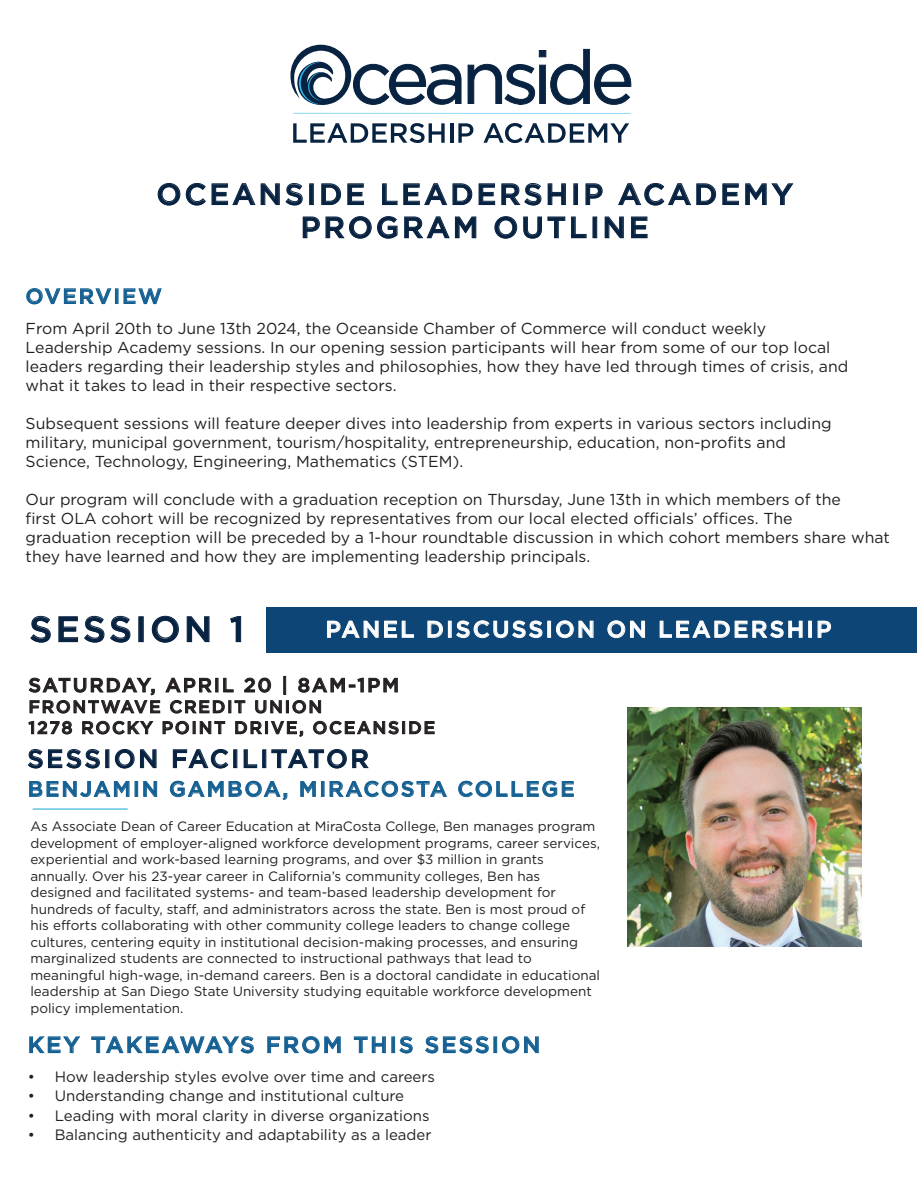
<style>
.page{position:relative;width:918px;height:1188px;background:#fff}
.page>*{position:absolute;margin:0;border:0;box-sizing:border-box;transform-origin:0 0}
.t1{font:500 35.55px "Gotham";letter-spacing:.1em;color:#082341}
.t2{font:500 29.55px/33.2px "Gotham";letter-spacing:.1em;color:#082341;text-align:center}
.t3{font:500 25.5px "Gotham";letter-spacing:.1em;color:#082341}
.t4{font:500 22.95px "Gotham";letter-spacing:.1em;color:#fff}
.t5{font:500 22.5px "Gotham";letter-spacing:.1em;color:#156092}
.t6{font:500 21.15px "Gotham";letter-spacing:.1em;color:#156092}
.t7{font:500 21px "Gotham";letter-spacing:.1em;color:#156092}
.t8{font:500 19.5px "Gotham";letter-spacing:.1em;color:#231f20}
.t9{font:500 17.4px/20.9px "Gotham";letter-spacing:.1em;color:#231f20}
.t10{font:15.9px/19px "Gotham";color:#231f20}
.t11{font:15px "Gotham";color:#231f20}
.t12{font:13.5px/16.5px "Gotham";color:#231f20}
</style>
<div class="page">
<svg style="left:157px;top:183px;width:146px;height:23px"></svg>
<div style="left:309px;top:183px;width:5px;height:22px;border:1px solid #082341"></div>
<svg style="left:321px;top:183px;width:43px;height:23px"></svg>
<svg style="left:382px;top:183px;width:184px;height:23px"></svg>
<div style="left:573px;top:183px;width:5px;height:22px;border:1px solid #082341"></div>
<svg style="left:585px;top:183px;width:18px;height:23px"></svg>
<svg style="left:618px;top:183px;width:121px;height:23px"></svg>
<svg style="left:745px;top:183px;width:49px;height:23px"></svg>
<svg style="left:302px;top:216px;width:96px;height:23px"></svg>
<svg style="left:404px;top:216px;width:73px;height:23px"></svg>
<svg style="left:494px;top:216px;width:93px;height:23px"></svg>
<div style="left:593px;top:217px;width:4px;height:21px;border:1px solid #082341"></div>
<svg style="left:604px;top:216px;width:20px;height:23px"></svg>
<svg style="left:631px;top:216px;width:17px;height:23px"></svg>
<svg style="left:26px;top:288px;width:86px;height:17px"></svg>
<div style="left:115px;top:288px;width:3px;height:16px;border:1px solid #156092"></div>
<svg style="left:123px;top:288px;width:39px;height:16px"></svg>
<img style="left:628px;top:708px;width:234px;height:238px">
<svg style="left:29px;top:1036px;width:52px;height:18px"></svg>
<svg style="left:91px;top:1036px;width:163px;height:18px"></svg>
<svg style="left:267px;top:1036px;width:74px;height:18px"></svg>
<svg style="left:354px;top:1036px;width:32px;height:17px"></svg>
<div style="left:391px;top:1037px;width:4px;height:16px;border:1px solid #156092"></div>
<svg style="left:399px;top:1036px;width:14px;height:18px"></svg>
<svg style="left:425px;top:1036px;width:64px;height:18px"></svg>
<div style="left:494px;top:1037px;width:3px;height:16px;border:1px solid #156092"></div>
<svg style="left:502px;top:1036px;width:37px;height:18px"></svg>
<div style="left:266px;top:607px;width:650px;height:45px;background:#0d4576"></div>
<svg style="left:28px;top:749px;width:72px;height:20px"></svg>
<svg style="left:115px;top:749px;width:42px;height:20px"></svg>
<svg style="left:172px;top:749px;width:57px;height:20px"></svg>
<svg style="left:243px;top:749px;width:15px;height:20px"></svg>
<div style="left:262px;top:749px;width:4px;height:19px;border:1px solid #082341"></div>
<svg style="left:271px;top:749px;width:98px;height:20px"></svg>
<svg style="left:29px;top:781px;width:101px;height:16px"></svg>
<div style="left:135px;top:781px;width:3px;height:16px;border:1px solid #156092"></div>
<svg style="left:143px;top:781px;width:14px;height:16px"></svg>
<svg style="left:170px;top:781px;width:118px;height:19px"></svg>
<svg style="left:300px;top:781px;width:16px;height:16px"></svg>
<div style="left:321px;top:781px;width:3px;height:16px;border:1px solid #156092"></div>
<svg style="left:329px;top:781px;width:118px;height:16px"></svg>
<svg style="left:458px;top:781px;width:116px;height:16px"></svg>
<div style="left:283px;top:676px;width:3px;height:19px;border:1px solid #231f20"></div>
<svg style="left:28px;top:677px;width:370px;height:37px"></svg>
<svg style="left:28px;top:721px;width:44px;height:14px"></svg>
<svg style="left:82px;top:721px;width:72px;height:14px"></svg>
<svg style="left:162px;top:721px;width:63px;height:14px"></svg>
<svg style="left:235px;top:721px;width:68px;height:16px"></svg>
<svg style="left:313px;top:721px;width:122px;height:14px"></svg>
<hr style="left:33px;top:808px;width:95px;height:2px;background:#2db3d1">
<svg style="left:327px;top:620px;width:87px;height:18px"></svg>
<svg style="left:427px;top:621px;width:16px;height:17px"></svg>
<div style="left:448px;top:621px;width:4px;height:17px;border:1px solid #fff"></div>
<svg style="left:456px;top:620px;width:87px;height:18px"></svg>
<div style="left:547px;top:621px;width:4px;height:17px;border:1px solid #fff"></div>
<svg style="left:556px;top:620px;width:38px;height:18px"></svg>
<svg style="left:607px;top:620px;width:38px;height:18px"></svg>
<svg style="left:660px;top:620px;width:143px;height:18px"></svg>
<div style="left:808px;top:621px;width:4px;height:17px;border:1px solid #fff"></div>
<svg style="left:817px;top:621px;width:14px;height:17px"></svg>
<svg style="left:30px;top:615px;width:21px;height:28px"></svg>
<svg style="left:58px;top:615px;width:73px;height:28px"></svg>
<svg style="left:151px;top:615px;width:28px;height:28px"></svg>
<svg style="left:186px;top:616px;width:24px;height:27px"></svg>
<svg style="left:230px;top:616px;width:12px;height:27px"></svg>
<hr style="left:293px;top:113px;width:338px;height:1px;background:#8ed8f6">
<svg style="left:290px;top:44px;width:342px;height:61px"></svg>
<svg style="left:293px;top:123px;width:152px;height:20px"></svg>
<hr style="left:450px;top:123px;width:3px;height:20px;background:#082341">
<svg style="left:458px;top:123px;width:15px;height:20px"></svg>
<svg style="left:484px;top:123px;width:145px;height:20px"></svg>
<h2 class="t2" style="left:156px;top:177px;width:638px">OCEANSIDE LEADERSHIP ACADEMY<br>PROGRAM OUTLINE</h2>
<h3 class="t7" style="left:26px;top:284px;width:138px">OVERVIEW</h3>
<p class="t10" style="left:26px;top:318px;width:824px">From April 20th to June 13th 2024, the Oceanside Chamber of Commerce will conduct weekly Leadership Academy sessions. In our opening session participants will hear from some of our top local leaders regarding their leadership styles and philosophies, how they have led through times of crisis, and what it takes to lead in their respective sectors.</p>
<p class="t10" style="left:26px;top:413px;width:808px">Subsequent sessions will feature deeper dives into leadership from experts in various sectors including military, municipal government, tourism/hospitality, entrepreneurship, education, non-profits and<br>Science, Technology, Engineering, Mathematics (STEM).</p>
<p class="t10" style="left:26px;top:490px;width:866px">Our program will conclude with a graduation reception on Thursday, June 13th in which members of the<br>first OLA cohort will be recognized by representatives from our local elected officials’ offices. The<br>graduation reception will be preceded by a 1-hour roundtable discussion in which cohort members share what they have learned and how they are implementing leadership principals.</p>
<h1 class="t1" style="left:29px;top:609px;width:216px">SESSION 1</h1>
<h3 class="t4" style="left:326px;top:616px;width:507px">PANEL DISCUSSION ON LEADERSHIP</h3>
<p class="t8" style="left:28px;top:674px;width:372px">SATURDAY, APRIL 20 | 8AM-1PM</p>
<p class="t9" style="left:28px;top:696px;width:408px">FRONTWAVE CREDIT UNION<br>1278 ROCKY POINT DRIVE, OCEANSIDE</p>
<h3 class="t3" style="left:27px;top:744px;width:343px">SESSION FACILITATOR</h3>
<h3 class="t6" style="left:28px;top:777px;width:548px">BENJAMIN GAMBOA, MIRACOSTA COLLEGE</h3>
<p class="t12" style="left:30px;top:818px;width:571px">As Associate Dean of Career Education at MiraCosta College, Ben manages program development of employer-aligned workforce development programs, career services, experiential and work-based learning programs, and over $3 million in grants annually. Over his 23-year career in California’s community colleges, Ben has designed and facilitated systems- and team-based leadership development for hundreds of faculty, staff, and administrators across the state. Ben is most proud of his efforts collaborating with other community college leaders to change college cultures, centering equity in institutional decision-making processes, and ensuring marginalized students are connected to instructional pathways that lead to meaningful high-wage, in-demand careers. Ben is a doctoral candidate in educational leadership at San Diego State University studying equitable workforce development policy implementation.</p>
<h3 class="t5" style="left:28px;top:1032px;width:514px">KEY TAKEAWAYS FROM THIS SESSION</h3>
<p class="t11" style="left:28px;top:1068px;width:409px">• How leadership styles evolve over time and careers</p>
<p class="t11" style="left:28px;top:1088px;width:378px">• Understanding change and institutional culture</p>
<p class="t11" style="left:28px;top:1107px;width:403px">• Leading with moral clarity in diverse organizations</p>
<p class="t11" style="left:28px;top:1127px;width:405px">• Balancing authenticity and adaptability as a leader</p>
</div>
